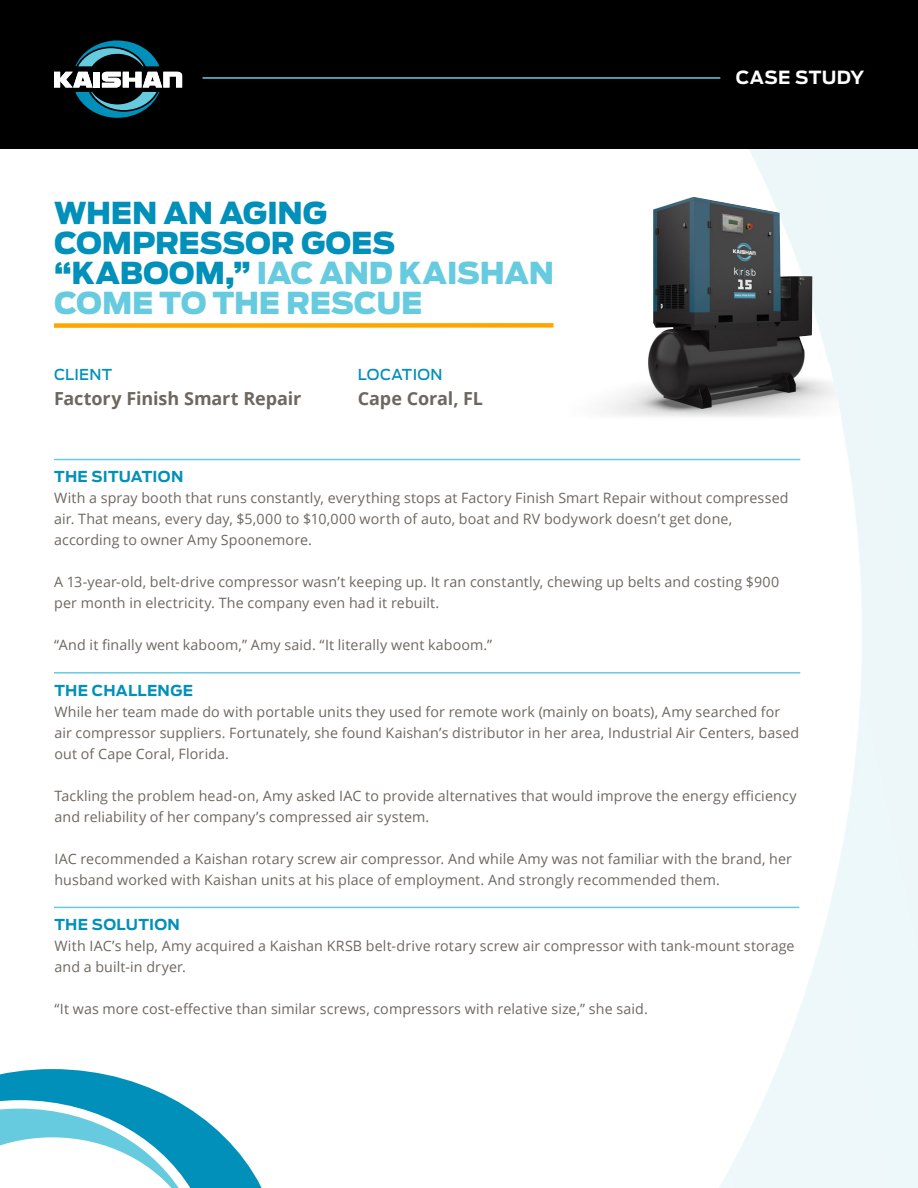
<style>
.page{position:relative;width:918px;height:1188px;background:#fff}
.page>*{position:absolute;margin:0;border:0;box-sizing:border-box;transform-origin:0 0}
.t1{font:900 30px/30px "Antenna";letter-spacing:-.01em;color:#0090ba}
.t2{font:700 18px "Open Sans";letter-spacing:-.005em;color:#6d6761}
.t3{font:700 18px "Antenna";letter-spacing:.015em;color:#fff}
.t4{font:700 15px "Antenna";letter-spacing:.015em;color:#0090ba}
.t5{font:500 15px "Antenna";letter-spacing:.02em;color:#0090ba}
.t6{font:14.25px/21px "Open Sans";letter-spacing:.01em;color:#6d6761}
.s1{color:#67cbdf}
</style>
<div class="page">
<img style="left:587px;top:148px;width:331px;height:1040px">
<img style="left:587px;top:187px;width:255px;height:238px">
<div style="left:54px;top:323px;width:500px;height:5px;background:#ffa500"></div>
<hr style="left:54px;top:459px;width:746px;height:1px;background:#67cbdf">
<hr style="left:54px;top:672px;width:746px;height:2px;background:#67cbdf">
<hr style="left:54px;top:907px;width:745px;height:1px;background:#67cbdf">
<div style="left:0;top:0;width:918px;height:148px;background:#000"></div>
<svg style="left:75px;top:40px;width:84px;height:26px"></svg>
<svg style="left:54px;top:72px;width:128px;height:46px"></svg>
<hr style="left:202px;top:77px;width:518px;height:2px;background:#67cbdf">
<svg style="left:0;top:1069px;width:262px;height:119px"></svg>
<h1 class="t1" style="left:54px;top:199px;width:502px">WHEN AN AGING<br>COMPRESSOR GOES “KABOOM,” <span class="s1">IAC AND KAISHAN<br>COME TO THE RESCUE</span></h1>
<p class="t5" style="left:54px;top:366px;width:60px">CLIENT</p>
<p class="t5" style="left:358px;top:366px;width:86px">LOCATION</p>
<p class="t2" style="left:54px;top:386px;width:249px">Factory Finish Smart Repair</p>
<p class="t2" style="left:358px;top:386px;width:127px">Cape Coral, FL</p>
<p class="t3" style="left:736px;top:67px;width:130px">CASE STUDY</p>
<p class="t4" style="left:54px;top:468px;width:131px">THE SITUATION</p>
<p class="t6" style="left:54px;top:487px;width:736px">With a spray booth that runs constantly, everything stops at Factory Finish Smart Repair without compressed air. That means, every day, $5,000 to $10,000 worth of auto, boat and RV bodywork doesn’t get done, according to owner Amy Spoonemore.</p>
<p class="t6" style="left:54px;top:571px;width:727px">A 13-year-old, belt-drive compressor wasn’t keeping up. It ran constantly, chewing up belts and costing $900 per month in electricity. The company even had it rebuilt.</p>
<p class="t6" style="left:54px;top:634px;width:440px">“And it finally went kaboom,” Amy said. “It literally went kaboom.”</p>
<p class="t4" style="left:54px;top:682px;width:140px">THE CHALLENGE</p>
<p class="t6" style="left:54px;top:701px;width:746px">While her team made do with portable units they used for remote work (mainly on boats), Amy searched for air compressor suppliers. Fortunately, she found Kaishan’s distributor in her area, Industrial Air Centers, based out of Cape Coral, Florida.</p>
<p class="t6" style="left:54px;top:785px;width:744px">Tackling the problem head-on, Amy asked IAC to provide alternatives that would improve the energy efficiency and reliability of her company’s compressed air system.</p>
<p class="t6" style="left:54px;top:848px;width:739px">IAC recommended a Kaishan rotary screw air compressor. And while Amy was not familiar with the brand, her husband worked with Kaishan units at his place of employment. And strongly recommended them.</p>
<p class="t4" style="left:54px;top:916px;width:127px">THE SOLUTION</p>
<p class="t6" style="left:54px;top:935px;width:742px">With IAC’s help, Amy acquired a Kaishan KRSB belt-drive rotary screw air compressor with tank-mount storage and a built-in dryer.</p>
<p class="t6" style="left:54px;top:998px;width:595px">“It was more cost-effective than similar screws, compressors with relative size,” she said.</p>
</div>
